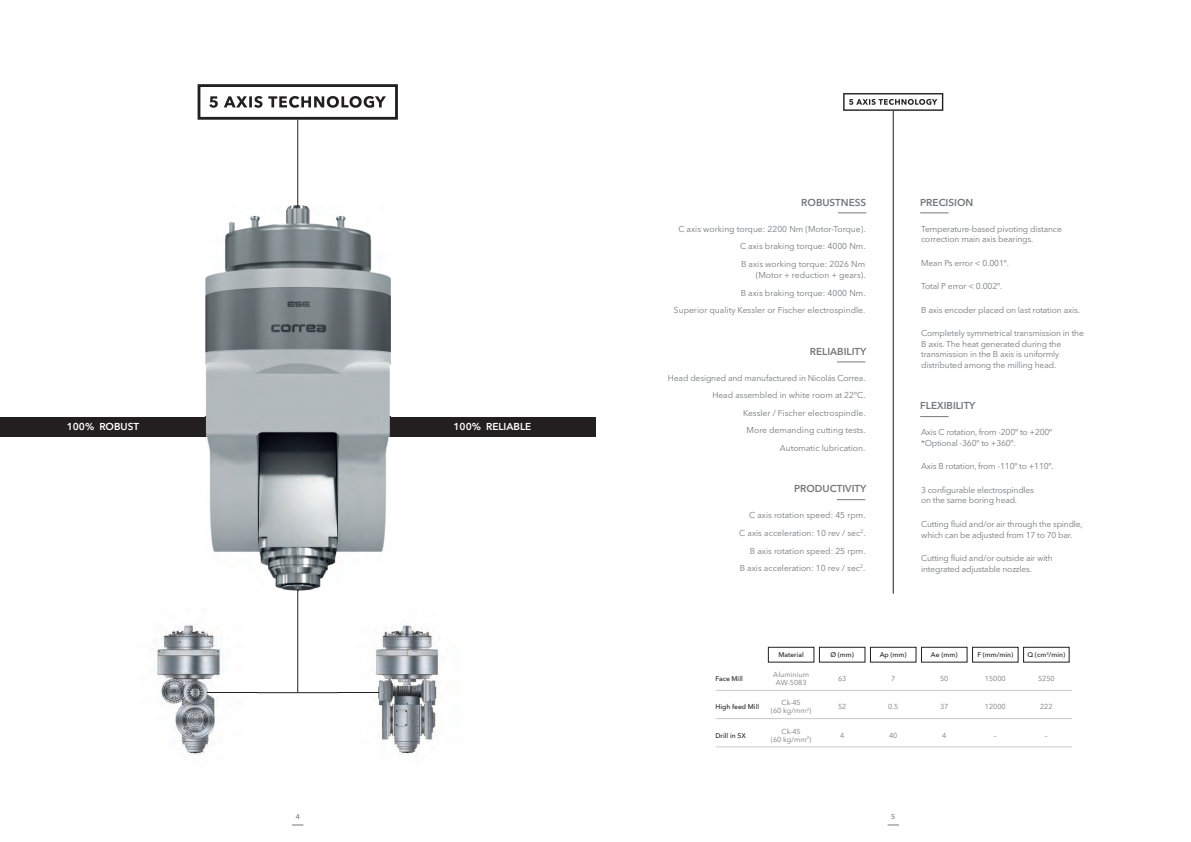
<style>
.page{position:relative;width:1191px;height:842px;background:#fff}
.page>*{position:absolute;margin:0;border:0;box-sizing:border-box;transform-origin:0 0}
.t1{font:600 10px "Avenir Next";color:#76787b}
.t2{font:600 10px "Avenir Next";color:#fff}
.t3{font:8.5px/17.6px "Avenir Next";letter-spacing:-.015em;color:#76787b}
.t4{font:7.2px/8.1px "Avenir Next";color:#76787b;text-align:center}
.t5{font:500 7px "Avenir Next";color:#76787b}
.t6{font:500 6.8px "Avenir Next";color:#231f20}
</style>
<div class="page">
<hr style="left:297px;top:120px;width:1px;height:573px;background:#231f20">
<hr style="left:200px;top:692px;width:195px;height:1px;background:#231f20">
<hr style="left:893px;top:111px;width:1px;height:483px;background:#231f20">
<div style="left:0;top:417px;width:595px;height:20px;background:#231f20"></div>
<svg style="left:887px;top:825px;width:12px;height:1px"></svg>
<img style="left:205px;top:206px;width:185px;height:384px">
<img style="left:297px;top:437px;width:1px;height:153px">
<img style="left:297px;top:206px;width:1px;height:211px">
<svg style="left:297px;top:417px;width:1px;height:20px"></svg>
<div style="left:768px;top:647px;width:46px;height:15px;border:1px solid #231f20"></div>
<div style="left:819px;top:647px;width:46px;height:15px;border:1px solid #231f20"></div>
<div style="left:870px;top:647px;width:46px;height:15px;border:1px solid #231f20"></div>
<div style="left:921px;top:647px;width:46px;height:15px;border:1px solid #231f20"></div>
<div style="left:972px;top:647px;width:46px;height:15px;border:1px solid #231f20"></div>
<div style="left:1023px;top:647px;width:46px;height:15px;border:1px solid #231f20"></div>
<hr style="left:715px;top:690px;width:356px;height:1px;background:#c7c8ca">
<hr style="left:715px;top:718px;width:356px;height:1px;background:#c7c8ca">
<hr style="left:715px;top:747px;width:356px;height:1px;background:#c7c8ca">
<svg style="left:838px;top:213px;width:28px;height:1px"></svg>
<svg style="left:920px;top:213px;width:28px;height:1px"></svg>
<svg style="left:837px;top:362px;width:28px;height:1px"></svg>
<svg style="left:837px;top:499px;width:28px;height:1px"></svg>
<svg style="left:920px;top:416px;width:28px;height:1px"></svg>
<img style="left:154px;top:624px;width:69px;height:131px">
<img style="left:200px;top:692px;width:23px;height:1px">
<img style="left:338px;top:624px;width:102px;height:131px">
<img style="left:338px;top:692px;width:57px;height:1px">
<svg style="left:198px;top:84px;width:200px;height:36px"></svg>
<svg style="left:843px;top:93px;width:100px;height:18px"></svg>
<p class="t2" style="left:67px;top:421px;width:74px">100% ROBUST</p>
<p class="t2" style="left:453px;top:421px;width:79px">100% RELIABLE</p>
<p class="t1" style="left:801px;top:196px;width:67px">ROBUSTNESS</p>
<p class="t3" style="left:740px;top:221px;width:127px;text-align:justify;text-indent:-62px">C axis working torque: 2200 Nm (Motor-Torque).<br>C axis braking torque: 4000 Nm.<br>B axis working torque: 2026 Nm</p>
<p class="t3" style="left:674px;top:267px;width:193px;text-align:right">(Motor + reduction + gears).<br>B axis braking torque: 4000 Nm.<br>Superior quality Kessler or Fischer electrospindle.</p>
<p class="t1" style="left:810px;top:345px;width:58px">RELIABILITY</p>
<p class="t3" style="left:668px;top:370px;width:199px;text-align:right">Head designed and manufactured in Nicolás Correa.<br>Head assembled in white room at 22ºC.<br>Kessler / Fischer electrospindle.<br>More demanding cutting tests.<br>Automatic lubrication.</p>
<p class="t1" style="left:794px;top:483px;width:74px">PRODUCTIVITY</p>
<p class="t3" style="left:739px;top:507px;width:128px;text-align:right">C axis rotation speed: 45 rpm.<br>C axis acceleration: 10 rev / sec<sup>2</sup>.<br>B axis rotation speed: 25 rpm.<br>B axis acceleration: 10 rev / sec<sup>2</sup>.</p>
<p class="t1" style="left:920px;top:196px;width:55px">PRECISION</p>
<p class="t3" style="left:921px;top:224px;width:142px;line-height:10.5px">Temperature-based pivoting distance correction main axis bearings.</p>
<p class="t3" style="left:921px;top:255px;width:89px">Mean Ps error &lt; 0.001º.</p>
<p class="t3" style="left:921px;top:278px;width:83px">Total P error &lt; 0.002º.</p>
<p class="t3" style="left:921px;top:302px;width:160px">B axis encoder placed on last rotation axis.</p>
<p class="t3" style="left:921px;top:329px;width:164px;line-height:10.5px">Completely symmetrical transmission in the B axis. The heat generated during the transmission in the B axis is uniformly distributed among the milling head.</p>
<p class="t1" style="left:920px;top:400px;width:57px">FLEXIBILITY</p>
<p class="t3" style="left:921px;top:428px;width:133px;line-height:10.5px">Axis C rotation, from -200º to +200º *Optional -360º to +360º.</p>
<p class="t3" style="left:921px;top:458px;width:134px">Axis B rotation, from -110º to +110º.</p>
<p class="t3" style="left:921px;top:485px;width:114px;line-height:10.5px">3 configurable electrospindles on the same boring head.</p>
<p class="t3" style="left:921px;top:520px;width:163px;line-height:10.5px">Cutting fluid and/or air through the spindle, which can be adjusted from 17 to 70 bar.</p>
<p class="t3" style="left:921px;top:554px;width:133px;line-height:10.5px">Cutting fluid and/or outside air with integrated adjustable nozzles.</p>
<p class="t6" style="left:778px;top:652px;width:27px">Material</p>
<p class="t6" style="left:830px;top:652px;width:25px">Ø (mm)</p>
<p class="t6" style="left:879px;top:652px;width:28px">Ap (mm)</p>
<p class="t6" style="left:931px;top:652px;width:28px">Ae (mm)</p>
<p class="t6" style="left:977px;top:652px;width:37px">F (mm/min)</p>
<p class="t6" style="left:1027px;top:652px;width:39px">Q (cm<sup>3</sup>/min)</p>
<p class="t4" style="left:838px;top:675px;width:10px">63</p>
<p class="t4" style="left:891px;top:675px;width:6px">7</p>
<p class="t4" style="left:940px;top:675px;width:10px">50</p>
<p class="t4" style="left:985px;top:675px;width:22px">15000</p>
<p class="t4" style="left:1038px;top:675px;width:18px">5250</p>
<p class="t6" style="left:715px;top:676px;width:29px">Face Mill</p>
<p class="t4" style="left:773px;top:671px;width:37px">Aluminium<br>AW-5083</p>
<p class="t6" style="left:715px;top:704px;width:45px">High feed Mill</p>
<p class="t4" style="left:771px;top:699px;width:42px">Ck-45<br>(60 kg/mm<sup>2</sup>)</p>
<p class="t4" style="left:838px;top:703px;width:10px">52</p>
<p class="t4" style="left:888px;top:703px;width:12px">0.5</p>
<p class="t4" style="left:940px;top:703px;width:10px">37</p>
<p class="t4" style="left:985px;top:703px;width:22px">12000</p>
<p class="t4" style="left:1040px;top:703px;width:14px">222</p>
<p class="t6" style="left:715px;top:732px;width:32px">Drill in 5X</p>
<p class="t4" style="left:771px;top:728px;width:42px">Ck-45<br>(60 kg/mm<sup>2</sup>)</p>
<p class="t4" style="left:840px;top:732px;width:6px">4</p>
<p class="t4" style="left:889px;top:732px;width:10px">40</p>
<p class="t4" style="left:942px;top:732px;width:6px">4</p>
<p class="t4" style="left:994px;top:732px;width:4px">–</p>
<p class="t4" style="left:1045px;top:732px;width:4px">–</p>
<p class="t5" style="left:296px;top:813px;width:6px">4</p>
<p class="t5" style="left:891px;top:813px;width:6px">5</p>
</div>
